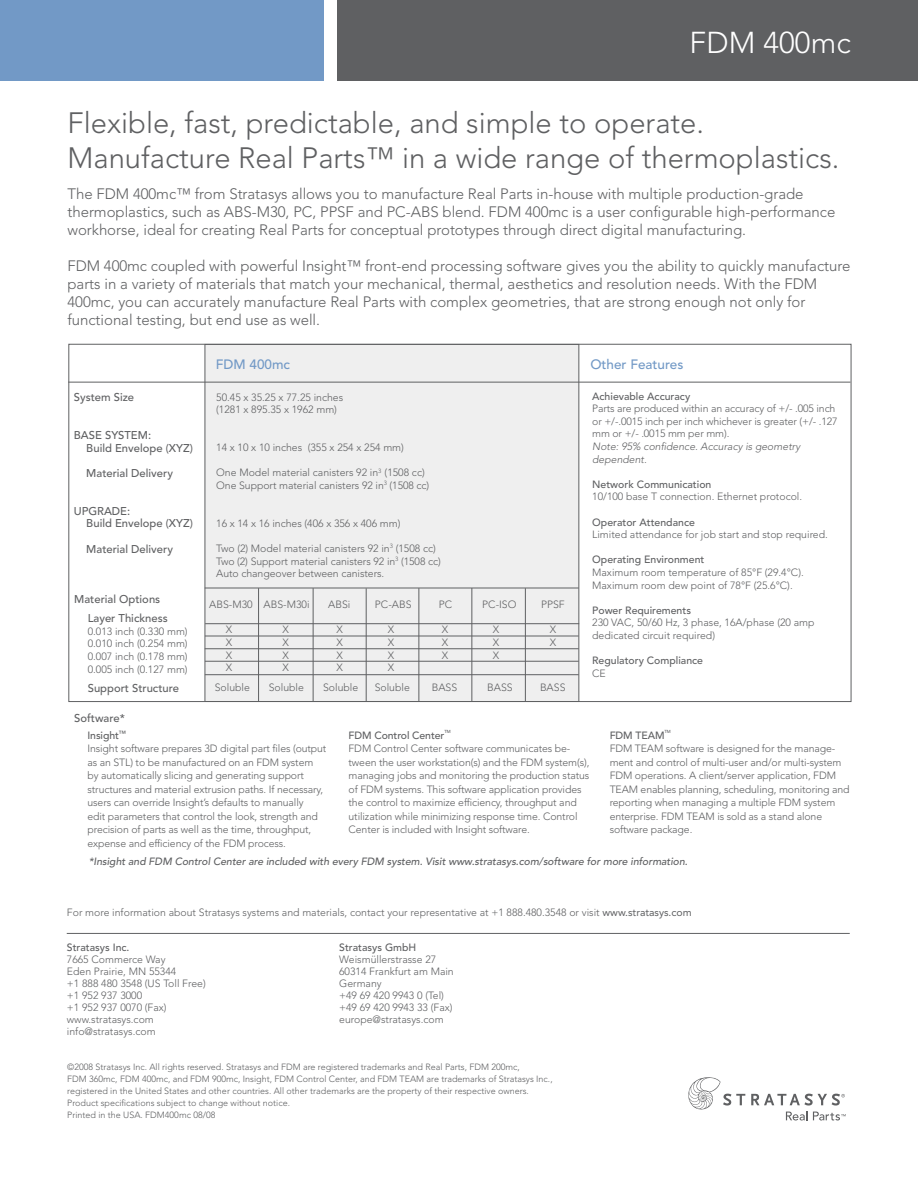
<style>
.page{position:relative;width:918px;height:1188px;background:#fff}
.page>*{position:absolute;margin:0;border:0;box-sizing:border-box;transform-origin:0 0}
.t1{font:300 30px "Avenir LT Std";letter-spacing:.005em;color:#fff}
.t2{font:300 29.25px/34.5px "Avenir LT Std";color:#5f6062}
.t3{font:300 15px/18px "Avenir LT Std";letter-spacing:-.005em;color:#5f6062}
.t4{font:500 13.5px "Avenir LT Std";color:#7299c6}
.t5{font:500 11.25px/12.6px "Avenir LT Std";color:#5f6062}
.t6{font:300 10.5px/13.5px "Avenir LT Std";letter-spacing:-.01em;color:#5f6062}
.t7{font:500 10.5px "Avenir LT Std";color:#5f6062}
.t8{font:italic 500 10.5px "Avenir LT Std";letter-spacing:-.005em;color:#5f6062}
.t9{font:italic 300 10.5px/12.6px "Avenir LT Std";color:#5f6062}
.t10{font:300 9px/12px "Avenir LT Std";color:#5f6062}
.t11{font:500 4.35px "Avenir LT Std";color:#5f6062}
.s1{font-weight:500}
.s2{font-weight:400}
</style>
<div class="page">
<div style="left:0;top:0;width:324px;height:81px;background:#7299c6"></div>
<div style="left:338px;top:0;width:580px;height:81px;background:#5f6062"></div>
<div style="left:205px;top:344px;width:374px;height:358px;background:#efefef;border:1px solid #5f6062"></div>
<hr style="left:68px;top:382px;width:783px;height:1px;background:#5f6062">
<hr style="left:205px;top:588px;width:374px;height:1px;background:#5f6062">
<hr style="left:205px;top:636px;width:374px;height:1px;background:#5f6062">
<hr style="left:205px;top:648px;width:374px;height:1px;background:#5f6062">
<hr style="left:205px;top:661px;width:374px;height:1px;background:#5f6062">
<hr style="left:205px;top:674px;width:374px;height:1px;background:#5f6062">
<hr style="left:205px;top:623px;width:374px;height:1px;background:#5f6062">
<hr style="left:258px;top:588px;width:1px;height:114px;background:#5f6062">
<hr style="left:313px;top:588px;width:1px;height:114px;background:#5f6062">
<hr style="left:366px;top:588px;width:1px;height:114px;background:#5f6062">
<hr style="left:418px;top:588px;width:1px;height:114px;background:#5f6062">
<hr style="left:471px;top:588px;width:1px;height:113px;background:#5f6062">
<hr style="left:525px;top:588px;width:1px;height:114px;background:#5f6062">
<hr style="left:67px;top:933px;width:783px;height:1px;background:#5f6062">
<svg style="left:688px;top:1077px;width:57px;height:33px"></svg>
<svg style="left:751px;top:1094px;width:95px;height:26px"></svg>
<h1 class="t1" style="left:690px;top:25px;width:163px">FDM 400mc</h1>
<h2 class="t2" style="left:68px;top:106px;width:773px">Flexible, fast, predictable, and simple to operate.<br>Manufacture Real Parts™ in a wide range of thermoplastics.</h2>
<p class="t3" style="left:68px;top:185px;width:769px">The FDM 400mc™ from Stratasys allows you to manufacture Real Parts in-house with multiple production-grade thermoplastics, such as ABS-M30, PC, PPSF and PC-ABS blend. FDM 400mc is a user configurable high-performance workhorse, ideal for creating Real Parts for conceptual prototypes through direct digital manufacturing.</p>
<p class="t3" style="left:68px;top:257px;width:784px">FDM 400mc coupled with powerful Insight™ front-end processing software gives you the ability to quickly manufacture parts in a variety of materials that match your mechanical, thermal, aesthetics and resolution needs. With the FDM 400mc, you can accurately manufacture Real Parts with complex geometries, that are strong enough not only for functional testing, but end use as well.</p>
<p class="t4" style="left:216px;top:357px;width:76px">FDM 400mc</p>
<p class="t4" style="left:590px;top:357px;width:95px">Other Features</p>
<p class="t7" style="left:592px;top:390px;width:100px">Achievable Accuracy</p>
<p class="t6" style="left:592px;top:402px;width:247px;line-height:12.6px">Parts are produced within an accuracy of +/- .005 inch or +/-.0015 inch per inch whichever is greater (+/- .127 mm or +/- .0015 mm per mm).</p>
<p class="t9" style="left:592px;top:440px;width:209px">Note: 95% confidence. Accuracy is geometry dependent.</p>
<p class="t7" style="left:592px;top:478px;width:121px">Network Communication</p>
<p class="t6" style="left:592px;top:490px;width:212px">10/100 base T connection. Ethernet protocol.</p>
<p class="t7" style="left:592px;top:516px;width:104px">Operator Attendance</p>
<p class="t6" style="left:592px;top:528px;width:237px">Limited attendance for job start and stop required.</p>
<p class="t7" style="left:592px;top:554px;width:114px">Operating Environment</p>
<p class="t6" style="left:592px;top:566px;width:213px;line-height:12.6px">Maximum room temperature of 85°F (29.4°C).<br>Maximum room dew point of 78°F (25.6°C).</p>
<p class="t7" style="left:592px;top:604px;width:100px">Power Requirements</p>
<p class="t6" style="left:592px;top:617px;width:224px;line-height:12.6px">230 VAC, 50/60 Hz, 3 phase, 16A/phase (20 amp dedicated circuit required)</p>
<p class="t7" style="left:592px;top:655px;width:112px">Regulatory Compliance</p>
<p class="t6" style="left:592px;top:666px;width:15px">CE</p>
<p class="t6" style="left:216px;top:391px;width:129px;line-height:12.6px">50.45 x 35.25 x 77.25 inches (1281 x 895.35 x 1962 mm)</p>
<p class="t6" style="left:216px;top:441px;width:189px">14 x 10 x 10 inches (355 x 254 x 254 mm)</p>
<p class="t6" style="left:216px;top:467px;width:215px;line-height:12.6px">One Model material canisters 92 in<sup>3</sup> (1508 cc)<br>One Support material canisters 92 in<sup>3</sup> (1508 cc)</p>
<p class="t6" style="left:216px;top:516px;width:186px">16 x 14 x 16 inches (406 x 356 x 406 mm)</p>
<p class="t6" style="left:216px;top:542px;width:226px;line-height:12.6px">Two (2) Model material canisters 92 in<sup>3</sup> (1508 cc)<br>Two (2) Support material canisters 92 in<sup>3</sup> (1508 cc)<br>Auto changeover between canisters.</p>
<p class="t5" style="left:74px;top:391px;width:62px">System Size</p>
<p class="t5" style="left:86px;top:429px;width:108px;text-indent:-13px">BASE SYSTEM:<br>Build Envelope (XYZ)</p>
<p class="t5" style="left:86px;top:467px;width:88px">Material Delivery</p>
<p class="t5" style="left:86px;top:505px;width:108px;text-indent:-13px">UPGRADE:<br>Build Envelope (XYZ)</p>
<p class="t5" style="left:86px;top:543px;width:88px">Material Delivery</p>
<p class="t5" style="left:88px;top:590px;width:82px;line-height:19.4px;text-indent:-14px">Material Options<br>Layer Thickness</p>
<p class="t6" style="left:88px;top:625px;width:101px;line-height:12.6px;text-align:justify">0.013 inch (0.330 mm)<br>0.010 inch (0.254 mm)<br>0.007 inch (0.178 mm)<br>0.005 inch (0.127 mm)</p>
<p class="t5" style="left:88px;top:682px;width:93px">Support Structure</p>
<p class="t6" style="left:88px;top:728px;width:240px"><span class="s1">Insight</span><sup>™<br></sup>Insight software prepares 3D digital part files (output as an STL) to be manufactured on an FDM system by automatically slicing and generating support structures and material extrusion paths. If necessary, users can override Insight’s defaults to manually<br>edit parameters that control the look, strength and precision of parts as well as the time, throughput, expense and efficiency of the FDM process.</p>
<p class="t7" style="left:349px;top:729px;width:97px">FDM Control Center</p>
<p class="t11" style="left:444px;top:729px;width:8px">TM</p>
<p class="t6" style="left:209px;top:598px;width:102px">ABS-M30 ABS-M30i</p>
<p class="t6" style="left:328px;top:598px;width:24px">ABSi</p>
<p class="t6" style="left:375px;top:598px;width:38px">PC-ABS</p>
<p class="t6" style="left:439px;top:598px;width:15px">PC</p>
<p class="t6" style="left:482px;top:598px;width:36px">PC-ISO</p>
<p class="t6" style="left:541px;top:598px;width:25px">PPSF</p>
<p class="t6" style="left:226px;top:623px;width:8px">X</p>
<p class="t6" style="left:282px;top:623px;width:8px">X</p>
<p class="t6" style="left:336px;top:623px;width:8px">X</p>
<p class="t6" style="left:388px;top:623px;width:8px">X</p>
<p class="t6" style="left:442px;top:623px;width:8px">X</p>
<p class="t6" style="left:493px;top:623px;width:8px">X</p>
<p class="t6" style="left:550px;top:623px;width:8px">X</p>
<p class="t6" style="left:226px;top:636px;width:8px">X</p>
<p class="t6" style="left:282px;top:636px;width:8px">X</p>
<p class="t6" style="left:336px;top:636px;width:8px">X</p>
<p class="t6" style="left:388px;top:636px;width:8px">X</p>
<p class="t6" style="left:442px;top:636px;width:8px">X</p>
<p class="t6" style="left:493px;top:636px;width:8px">X</p>
<p class="t6" style="left:550px;top:636px;width:8px">X</p>
<p class="t6" style="left:226px;top:648px;width:8px">X</p>
<p class="t6" style="left:282px;top:648px;width:8px">X</p>
<p class="t6" style="left:336px;top:648px;width:8px">X</p>
<p class="t6" style="left:388px;top:648px;width:8px">X</p>
<p class="t6" style="left:442px;top:648px;width:8px">X</p>
<p class="t6" style="left:493px;top:648px;width:8px">X</p>
<p class="t6" style="left:226px;top:661px;width:8px">X</p>
<p class="t6" style="left:282px;top:661px;width:8px">X</p>
<p class="t6" style="left:336px;top:661px;width:8px">X</p>
<p class="t6" style="left:388px;top:661px;width:8px">X</p>
<p class="t6" style="left:215px;top:680px;width:37px">Soluble</p>
<p class="t6" style="left:269px;top:680px;width:37px">Soluble</p>
<p class="t6" style="left:323px;top:680px;width:37px">Soluble</p>
<p class="t6" style="left:375px;top:680px;width:37px">Soluble</p>
<p class="t6" style="left:432px;top:680px;width:27px">BASS</p>
<p class="t6" style="left:487px;top:680px;width:27px">BASS</p>
<p class="t6" style="left:540px;top:680px;width:27px">BASS</p>
<p class="t5" style="left:74px;top:712px;width:52px">Software*</p>
<p class="t7" style="left:610px;top:729px;width:56px">FDM TEAM</p>
<p class="t11" style="left:664px;top:729px;width:8px">TM</p>
<p class="t6" style="left:610px;top:742px;width:242px">FDM TEAM software is designed for the manage&shy;ment and control of multi-user and/or multi-system FDM operations. A client/server application, FDM TEAM enables planning, scheduling, monitoring and reporting when managing a multiple FDM system enterprise. FDM TEAM is sold as a stand alone software package.</p>
<p class="t6" style="left:349px;top:742px;width:242px">FDM Control Center software communicates be&shy;tween the user workstation(s) and the FDM system(s), managing jobs and monitoring the production status of FDM systems. This software application provides the control to maximize efficiency, throughput and utilization while minimizing response time. Control Center is included with Insight software.</p>
<p class="t8" style="left:89px;top:856px;width:601px">*Insight and FDM Control Center are included with every FDM system. Visit www.stratasys.com/software for more information.</p>
<p class="t6" style="left:67px;top:906px;width:626px">For more information about Stratasys systems and materials, contact your representative at +1 888.480.3548 or visit <span class="s2">www.stratasys.com</span></p>
<p class="t7" style="left:67px;top:941px;width:64px">Stratasys Inc.</p>
<p class="t6" style="left:67px;top:954px;width:140px;line-height:12px">7665 Commerce Way<br>Eden Prairie, MN 55344<br>+1 888 480 3548 (US Toll Free) +1 952 937 3000<br>+1 952 937 0070 (Fax) www.stratasys.com info@stratasys.com</p>
<p class="t7" style="left:339px;top:941px;width:79px">Stratasys GmbH</p>
<p class="t6" style="left:339px;top:954px;width:116px;line-height:12px">Weismüllerstrasse 27<br>60314 Frankfurt am Main<br>Germany<br>+49 69 420 9943 0 (Tel) +49 69 420 9943 33 (Fax) europe@stratasys.com</p>
<p class="t10" style="left:67px;top:1061px;width:487px">©2008 Stratasys Inc. All rights reserved. Stratasys and FDM are registered trademarks and Real Parts, FDM 200mc,<br>FDM 360mc, FDM 400mc, and FDM 900mc, Insight, FDM Control Center, and FDM TEAM are trademarks of Stratasys Inc., registered in the United States and other countries. All other trademarks are the property of their respective owners.<br>Product specifications subject to change without notice.<br>Printed in the USA. FDM400mc 08/08</p>
</div>
